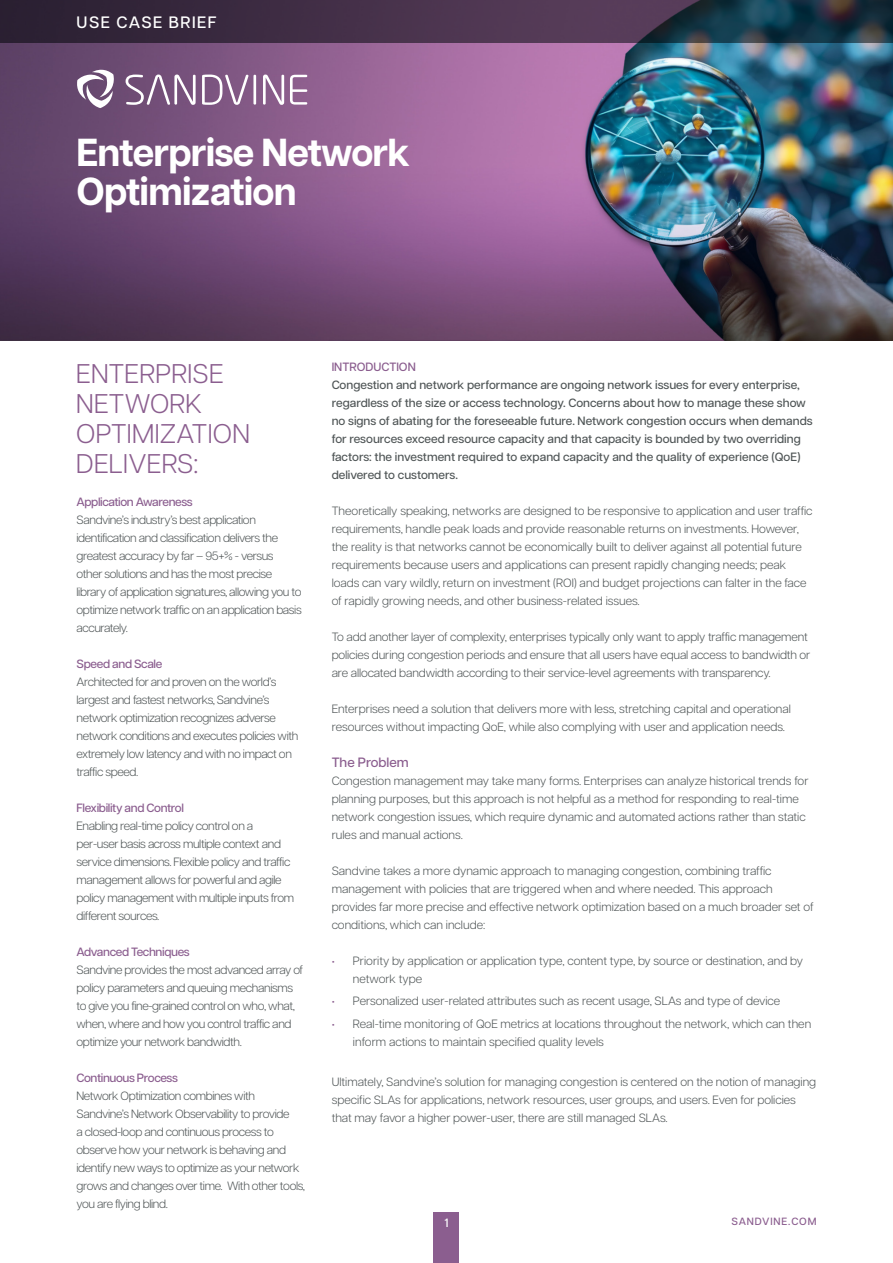
<style>
.page{position:relative;width:893px;height:1263px;background:#fff}
.page>*{position:absolute;margin:0;border:0;box-sizing:border-box;transform-origin:0 0}
.t1{font:700 39px/39px "Articulat CF";letter-spacing:-.02em;color:#fff}
.t2{font:300 27px/30px "Articulat CF";letter-spacing:.01em;color:#8b5e8f}
.t3{font:500 16.5px "Articulat CF";letter-spacing:.09em;color:#fff}
.t4{font:500 13.5px "Articulat CF";color:#8b5e8f}
.t5{font:300 12px/18px "Articulat CF";letter-spacing:-.01em;color:#505657}
.t6{font:300 12px/18px "Articulat CF";letter-spacing:-.03em;color:#505657}
.t7{font:500 12px/18px "Articulat CF";color:#505657}
.t8{font:500 12px "Articulat CF";letter-spacing:-.03em;color:#8b5e8f}
.t9{font:500 12px "Articulat CF";color:#8b5e8f}
.t10{font:500 12px "Articulat CF";color:#fff}
.t11{font:500 10.5px "Articulat CF";letter-spacing:.08em;color:#8b5e8f}
.s1{color:#8b5e8f}
</style>
<div class="page">
<div style="left:434px;top:1212px;width:25px;height:51px;background:#8b5e8f"></div>
<img style="left:0;top:43px;width:893px;height:297px">
<svg style="left:0;top:0;width:893px;height:43px;background:#383046"></svg>
<svg style="left:126px;top:75px;width:70px;height:30px"></svg>
<svg style="left:202px;top:75px;width:46px;height:30px"></svg>
<hr style="left:253px;top:75px;width:3px;height:30px;background:#fff">
<svg style="left:263px;top:75px;width:21px;height:30px"></svg>
<svg style="left:290px;top:75px;width:17px;height:30px"></svg>
<svg style="left:77px;top:69px;width:37px;height:39px"></svg>
<h3 class="t3" style="left:77px;top:10px;width:142px">USE CASE BRIEF</h3>
<h1 class="t1" style="left:77px;top:132px;width:335px">Enterprise Network<br>Optimization</h1>
<h2 class="t2" style="left:76px;top:357px;width:175px">ENTERPRISE<br>NETWORK<br>OPTIMIZATION<br>DELIVERS:</h2>
<p class="t8" style="left:77px;top:493px;width:118px">Application Awareness</p>
<p class="t6" style="left:77px;top:510px;width:227px">Sandvine’s industry’s best application identification and classification delivers the greatest accuracy by far – 95+% - versus other solutions and has the most precise library of application signatures, allowing you to optimize network traffic on an application basis accurately.</p>
<p class="t8" style="left:77px;top:655px;width:87px">Speed and Scale</p>
<p class="t6" style="left:77px;top:672px;width:223px">Architected for and proven on the world’s largest and fastest networks, Sandvine’s network optimization recognizes adverse network conditions and executes policies with extremely low latency and with no impact on traffic speed.</p>
<p class="t8" style="left:77px;top:799px;width:109px">Flexibility and Control</p>
<p class="t6" style="left:77px;top:816px;width:219px">Enabling real-time policy control on a per-user basis across multiple context and service dimensions. Flexible policy and traffic management allows for powerful and agile policy management with multiple inputs from different sources.</p>
<p class="t8" style="left:77px;top:943px;width:115px">Advanced Techniques</p>
<p class="t6" style="left:77px;top:960px;width:228px">Sandvine provides the most advanced array of policy parameters and queuing mechanisms to give you fine-grained control on who, what, when, where and how you control traffic and optimize your network bandwidth.</p>
<p class="t8" style="left:77px;top:1069px;width:103px">Continuous Process</p>
<p class="t6" style="left:77px;top:1086px;width:230px">Network Optimization combines with Sandvine’s Network Observability to provide<br>a closed-loop and continuous process to observe how your network is behaving and identify new ways to optimize as your network grows and changes over time. With other tools, you are flying blind.</p>
<p class="t9" style="left:332px;top:358px;width:86px">INTRODUCTION</p>
<p class="t7" style="left:332px;top:375px;width:482px">Congestion and network performance are ongoing network issues for every enterprise, regardless of the size or access technology. Concerns about how to manage these show no signs of abating for the foreseeable future. Network congestion occurs when demands for resources exceed resource capacity and that capacity is bounded by two overriding factors: the investment required to expand capacity and the quality of experience (QoE) delivered to customers.</p>
<p class="t5" style="left:332px;top:501px;width:482px">Theoretically speaking, networks are designed to be responsive to application and user traffic requirements, handle peak loads and provide reasonable returns on investments. However, the reality is that networks cannot be economically built to deliver against all potential future requirements because users and applications can present rapidly changing needs; peak loads can vary wildly, return on investment (ROI) and budget projections can falter in the face of rapidly growing needs, and other business-related issues.</p>
<p class="t5" style="left:332px;top:627px;width:480px">To add another layer of complexity, enterprises typically only want to apply traffic management policies during congestion periods and ensure that all users have equal access to bandwidth or are allocated bandwidth according to their service-level agreements with transparency.</p>
<p class="t5" style="left:332px;top:699px;width:461px">Enterprises need a solution that delivers more with less, stretching capital and operational resources without impacting QoE, while also complying with user and application needs.</p>
<p class="t4" style="left:332px;top:753px;width:79px">The Problem</p>
<p class="t5" style="left:332px;top:771px;width:478px">Congestion management may take many forms. Enterprises can analyze historical trends for planning purposes, but this approach is not helpful as a method for responding to real-time network congestion issues, which require dynamic and automated actions rather than static rules and manual actions.</p>
<p class="t5" style="left:332px;top:861px;width:483px">Sandvine takes a more dynamic approach to managing congestion, combining traffic management with policies that are triggered when and where needed. This approach provides far more precise and effective network optimization based on a much broader set of conditions, which can include:</p>
<p class="t5" style="left:353px;top:951px;width:451px;text-indent:-21px"><span class="s1">•</span> Priority by application or application type, content type, by source or destination, and by network type</p>
<p class="t5" style="left:332px;top:991px;width:450px"><span class="s1">•</span> Personalized user-related attributes such as recent usage, SLAs and type of device</p>
<p class="t5" style="left:353px;top:1014px;width:460px;text-indent:-21px"><span class="s1">•</span> Real-time monitoring of QoE metrics at locations throughout the network, which can then inform actions to maintain specified quality levels</p>
<p class="t5" style="left:332px;top:1072px;width:486px">Ultimately, Sandvine’s solution for managing congestion is centered on the notion of managing specific SLAs for applications, network resources, user groups, and users. Even for policies that may favor a higher power-user, there are still managed SLAs.</p>
<p class="t10" style="left:444px;top:1214px;width:6px">1</p>
<p class="t11" style="left:732px;top:1214px;width:86px">SANDVINE.COM</p>
</div>
